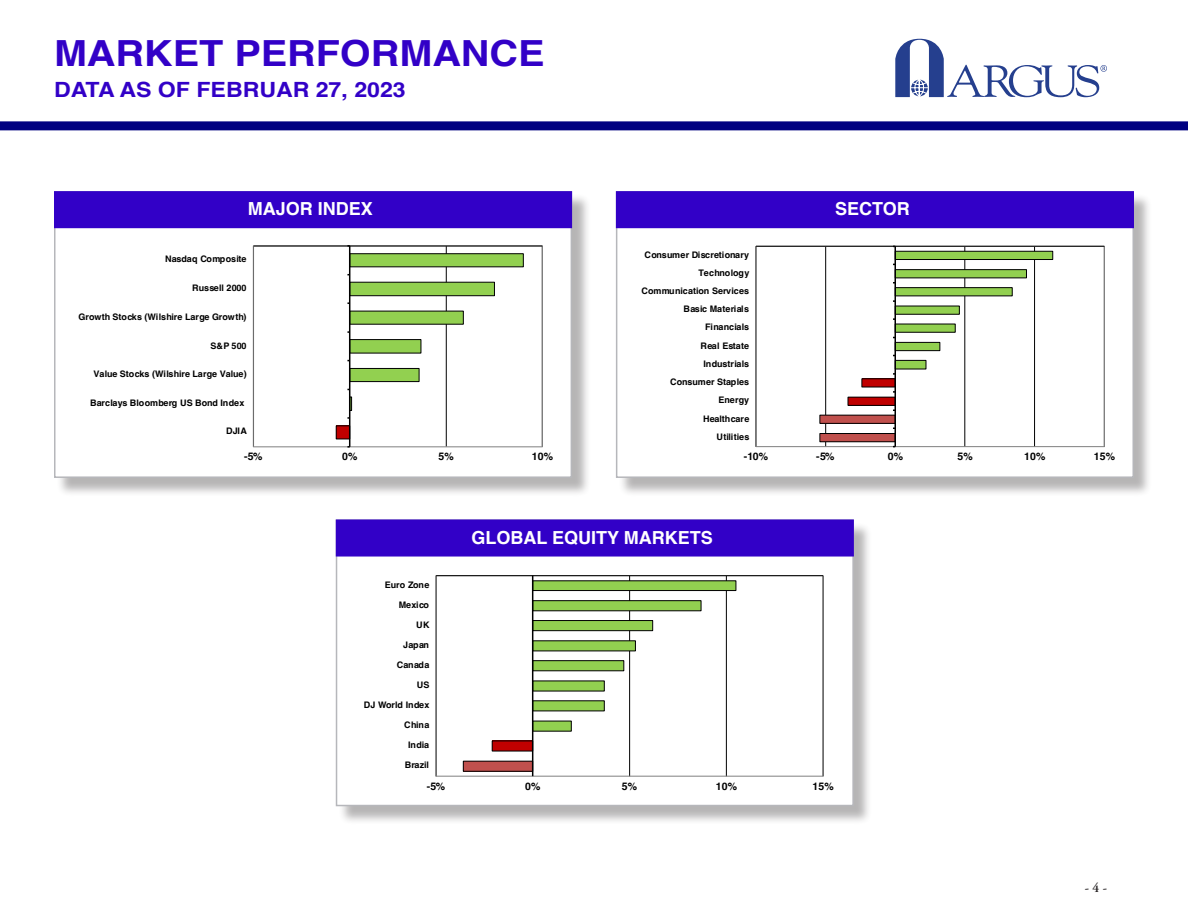
<style>
.page{position:relative;width:1188px;height:918px;background:#fff}
.page>*{position:absolute;margin:0;border:0;box-sizing:border-box;transform-origin:0 0}
.ConCall_Page_Head{font:700 36px "Helvetica";color:#3200c7;scale:1.1 1}
.ConCall_Page_Head-2{font:700 21px "Helvetica";color:#3200c7;scale:1.1 1}
.t1{font:700 18px "Helvetica";color:#fff}
.t2{font:600 13.5px "Adobe Garamond Pro";color:#231f20}
.t3{font:700 10.5px "Helvetica";letter-spacing:.015em;color:#000}
.t4{font:700 9px/18.1px "Helvetica";color:#000;text-align:right}
.t5{font:700 9px "Helvetica";letter-spacing:.025em;color:#000}
.t6{font:700 9px "Helvetica";letter-spacing:-.025em;color:#000}
</style>
<div class="page">
<div style="left:0;top:121px;width:1188px;height:9px;background:#000080"></div>
<svg style="left:895px;top:39px;width:212px;height:58px"></svg>
<div style="left:56px;top:193px;width:535px;height:304px;background:#231f20;opacity:.33"></div>
<div style="left:54px;top:191px;width:518px;height:287px;background:#fff;border:2px solid #b6b7bb"></div>
<div style="left:618px;top:193px;width:535px;height:304px;background:#231f20;opacity:.33"></div>
<div style="left:616px;top:191px;width:518px;height:287px;background:#fff;border:2px solid #b6b7bb"></div>
<div style="left:54px;top:191px;width:518px;height:37px;background:#3200c7;border:2px solid #3200c7"></div>
<div style="left:616px;top:191px;width:518px;height:37px;background:#3200c7;border:2px solid #3200c7"></div>
<div style="left:338px;top:522px;width:535px;height:303px;background:#231f20;opacity:.33"></div>
<div style="left:336px;top:519px;width:518px;height:287px;background:#fff;border:2px solid #b6b7bb"></div>
<div style="left:336px;top:519px;width:518px;height:38px;background:#3200c7;border:2px solid #3200c7"></div>
<hr style="left:446px;top:246px;width:1px;height:201px;background:#000">
<div style="left:253px;top:245px;width:290px;height:202px;border:1px solid #808080"></div>
<div style="left:336px;top:426px;width:14px;height:13px;background:#c00000"></div>
<div style="left:336px;top:425px;width:14px;height:14px;border:1px solid #000"></div>
<hr style="left:254px;top:246px;width:288px;height:1px;background:#000">
<hr style="left:349px;top:246px;width:1px;height:201px;background:#000">
<svg style="left:347px;top:253px;width:177px;height:158px"></svg>
<hr style="left:825px;top:246px;width:1px;height:201px;background:#000">
<hr style="left:965px;top:246px;width:1px;height:201px;background:#000">
<hr style="left:1034px;top:246px;width:1px;height:201px;background:#000">
<div style="left:756px;top:246px;width:349px;height:201px;border:1px solid #808080"></div>
<div style="left:862px;top:379px;width:33px;height:8px;background:#c00000"></div>
<div style="left:861px;top:378px;width:35px;height:9px;border:1px solid #000"></div>
<div style="left:848px;top:397px;width:47px;height:8px;background:#c00000"></div>
<div style="left:848px;top:397px;width:48px;height:9px;border:1px solid #000"></div>
<div style="left:820px;top:415px;width:75px;height:8px;background:#c0504d"></div>
<div style="left:819px;top:415px;width:77px;height:9px;border:1px solid #000"></div>
<div style="left:820px;top:434px;width:75px;height:8px;background:#c0504d"></div>
<div style="left:819px;top:433px;width:77px;height:9px;border:1px solid #000"></div>
<hr style="left:756px;top:246px;width:348px;height:1px;background:#000">
<hr style="left:894px;top:246px;width:2px;height:201px;background:#000">
<svg style="left:893px;top:246px;width:160px;height:129px"></svg>
<hr style="left:629px;top:576px;width:1px;height:200px;background:#000">
<hr style="left:726px;top:576px;width:1px;height:200px;background:#000">
<hr style="left:823px;top:576px;width:1px;height:200px;background:#000">
<div style="left:436px;top:575px;width:387px;height:202px;border:1px solid #808080"></div>
<div style="left:492px;top:741px;width:41px;height:10px;background:#c00000"></div>
<div style="left:463px;top:761px;width:70px;height:10px;background:#c0504d"></div>
<div style="left:463px;top:761px;width:70px;height:11px;border:1px solid #000"></div>
<svg style="left:533px;top:580px;width:204px;height:152px"></svg>
<hr style="left:436px;top:575px;width:387px;height:1px;background:#000">
<hr style="left:532px;top:576px;width:1px;height:200px;background:#000">
<p class="ConCall_Page_Head" style="left:54px;top:31px;width:447px">MARKET PERFORMANCE</p>
<p class="ConCall_Page_Head-2" style="left:54px;top:77px;width:321px">DATA AS OF FEBRUAR 27, 2023</p>
<p class="t1" style="left:248px;top:198px;width:127px">MAJOR INDEX</p>
<p class="t1" style="left:835px;top:198px;width:76px">SECTOR</p>
<p class="t4" style="left:165px;top:251px;width:83px">Nasdaq Composite</p>
<p class="t5" style="left:192px;top:283px;width:56px">Russell 2000</p>
<p class="t4" style="left:79px;top:308px;width:169px">Growth Stocks (Wilshire Large Growth)</p>
<p class="t4" style="left:211px;top:337px;width:37px">S&amp;P 500</p>
<p class="t4" style="left:94px;top:366px;width:155px">Value Stocks (Wilshire Large Value)</p>
<p class="t5" style="left:90px;top:397px;width:156px">Barclays Bloomberg US Bond Index</p>
<p class="t4" style="left:226px;top:423px;width:22px">DJIA</p>
<p class="t3" style="left:244px;top:450px;width:20px">-5%</p>
<p class="t3" style="left:342px;top:450px;width:17px">0%</p>
<p class="t3" style="left:439px;top:450px;width:17px">5%</p>
<p class="t3" style="left:532px;top:450px;width:23px">10%</p>
<p class="t4" style="left:642px;top:246px;width:109px">Consumer Discretionary<br>Technology<br>Communication Services<br>Basic Materials<br>Financials<br>Real Estate<br>Industrials<br>Consumer Staples<br>Energy<br>Healthcare<br>Utilities</p>
<p class="t3" style="left:744px;top:450px;width:26px">-10%</p>
<p class="t3" style="left:816px;top:450px;width:20px">-5%</p>
<p class="t3" style="left:888px;top:450px;width:17px">0%</p>
<p class="t3" style="left:957px;top:450px;width:17px">5%</p>
<p class="t3" style="left:1024px;top:450px;width:23px">10%</p>
<p class="t3" style="left:1094px;top:450px;width:23px">15%</p>
<p class="t4" style="left:385px;top:577px;width:46px">Euro Zone</p>
<p class="t4" style="left:399px;top:597px;width:32px">Mexico</p>
<p class="t4" style="left:416px;top:617px;width:15px">UK</p>
<p class="t4" style="left:403px;top:637px;width:27px">Japan</p>
<p class="t4" style="left:397px;top:657px;width:34px">Canada</p>
<p class="t4" style="left:417px;top:677px;width:14px">US</p>
<p class="t6" style="left:364px;top:700px;width:67px">DJ World Index</p>
<p class="t4" style="left:404px;top:717px;width:27px">China</p>
<p class="t4" style="left:408px;top:737px;width:22px">India</p>
<p class="t4" style="left:405px;top:757px;width:26px">Brazil</p>
<p class="t1" style="left:472px;top:526px;width:243px">GLOBAL EQUITY MARKETS</p>
<p class="t3" style="left:427px;top:780px;width:20px">-5%</p>
<p class="t3" style="left:525px;top:780px;width:17px">0%</p>
<p class="t3" style="left:622px;top:780px;width:17px">5%</p>
<p class="t3" style="left:716px;top:780px;width:23px">10%</p>
<p class="t3" style="left:812px;top:780px;width:23px">15%</p>
<h3 class="t2" style="left:1085px;top:880px;width:24px">- 4 -</h3>
</div>
